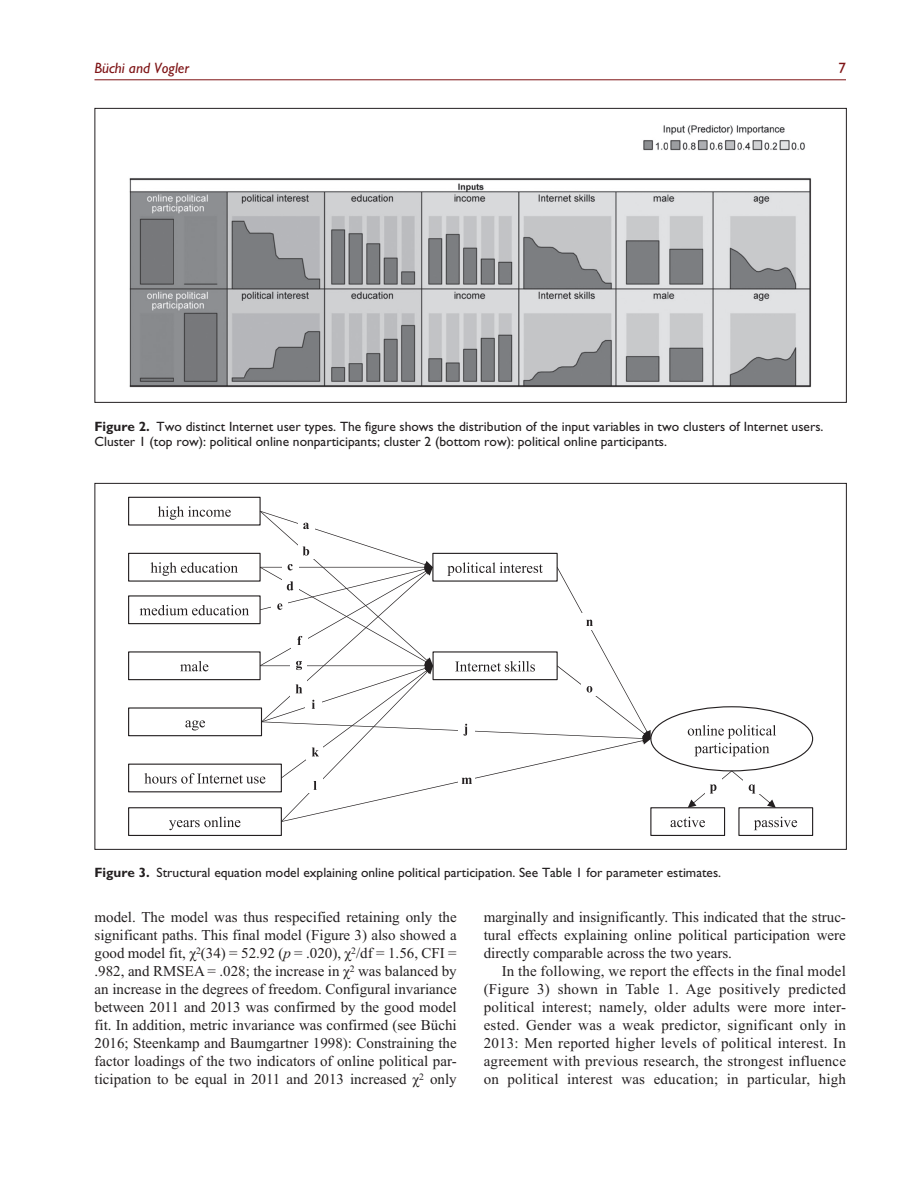
<style>
.page{position:relative;width:918px;height:1188px;background:#fff}
.page>*{position:absolute;margin:0;border:0;box-sizing:border-box;transform-origin:0 0}
.t1{font:15px/18px "Times New Roman";color:#231f20;text-align:justify}
.t2{font:italic 15px "Gill Sans Std";color:#7e1315}
.t3{font:15px "Gill Sans Std";color:#7e1315}
.t4{font:13.5px/15.8px "Gill Sans Std";color:#231f20}
.s1{font-weight:700}
.s2{font-style:italic}
</style>
<div class="page">
<hr style="left:94px;top:80px;width:752px;height:1px;background:#7e1315">
<img style="left:129px;top:125px;width:683px;height:263px">
<svg style="left:688px;top:725px;width:88px;height:31px"></svg>
<div style="left:738px;top:807px;width:75px;height:29px;border:1px solid #231f20"></div>
<svg style="left:754px;top:817px;width:43px;height:13px"></svg>
<div style="left:650px;top:807px;width:75px;height:29px;border:1px solid #231f20"></div>
<svg style="left:671px;top:817px;width:34px;height:10px"></svg>
<div style="left:128px;top:497px;width:133px;height:29px;border:1px solid #231f20"></div>
<div style="left:128px;top:553px;width:133px;height:29px;border:1px solid #231f20"></div>
<div style="left:128px;top:595px;width:133px;height:29px;border:1px solid #231f20"></div>
<div style="left:128px;top:651px;width:133px;height:29px;border:1px solid #231f20"></div>
<div style="left:128px;top:707px;width:134px;height:29px;border:1px solid #231f20"></div>
<div style="left:128px;top:807px;width:154px;height:29px;border:1px solid #231f20"></div>
<div style="left:128px;top:764px;width:154px;height:28px;border:1px solid #231f20"></div>
<svg style="left:140px;top:506px;width:511px;height:324px"></svg>
<svg style="left:688px;top:771px;width:88px;height:37px"></svg>
<p class="t2" style="left:94px;top:60px;width:96px">Büchi and Vogler</p>
<p class="t3" style="left:838px;top:60px;width:9px">7</p>
<p class="t4" style="left:94px;top:418px;width:731px"><span class="s1">Figure 2.</span> Two distinct Internet user types. The figure shows the distribution of the input variables in two clusters of Internet users.<br>Cluster 1 (top row): political online nonparticipants; cluster 2 (bottom row): political online participants.</p>
<p class="t4" style="left:94px;top:865px;width:628px"><span class="s1">Figure 3.</span> Structural equation model explaining online political participation. See Table 1 for parameter estimates.</p>
<p class="t1" style="left:94px;top:908px;width:364px">model. The model was thus respecified retaining only the significant paths. This final model (Figure 3) also showed a good model fit, χ<sup>2</sup>(34) = 52.92 (<span class="s2">p</span> = .020), χ<sup>2</sup>/df = 1.56, CFI = .982, and RMSEA = .028; the increase in χ<sup>2</sup> was balanced by an increase in the degrees of freedom. Configural invariance between 2011 and 2013 was confirmed by the good model fit. In addition, metric invariance was confirmed (see Büchi 2016; Steenkamp and Baumgartner 1998): Constraining the factor loadings of the two indicators of online political par&shy;ticipation to be equal in 2011 and 2013 increased χ<sup>2</sup> only</p>
<p class="t1" style="left:484px;top:908px;width:364px">marginally and insignificantly. This indicated that the struc&shy;tural effects explaining online political participation were directly comparable across the two years.</p>
<p class="t1" style="left:484px;top:962px;width:364px;text-indent:18px">In the following, we report the effects in the final model (Figure 3) shown in Table 1. Age positively predicted political interest; namely, older adults were more inter&shy;ested. Gender was a weak predictor, significant only in 2013: Men reported higher levels of political interest. In agreement with previous research, the strongest influence on political interest was education; in particular, high</p>
</div>
